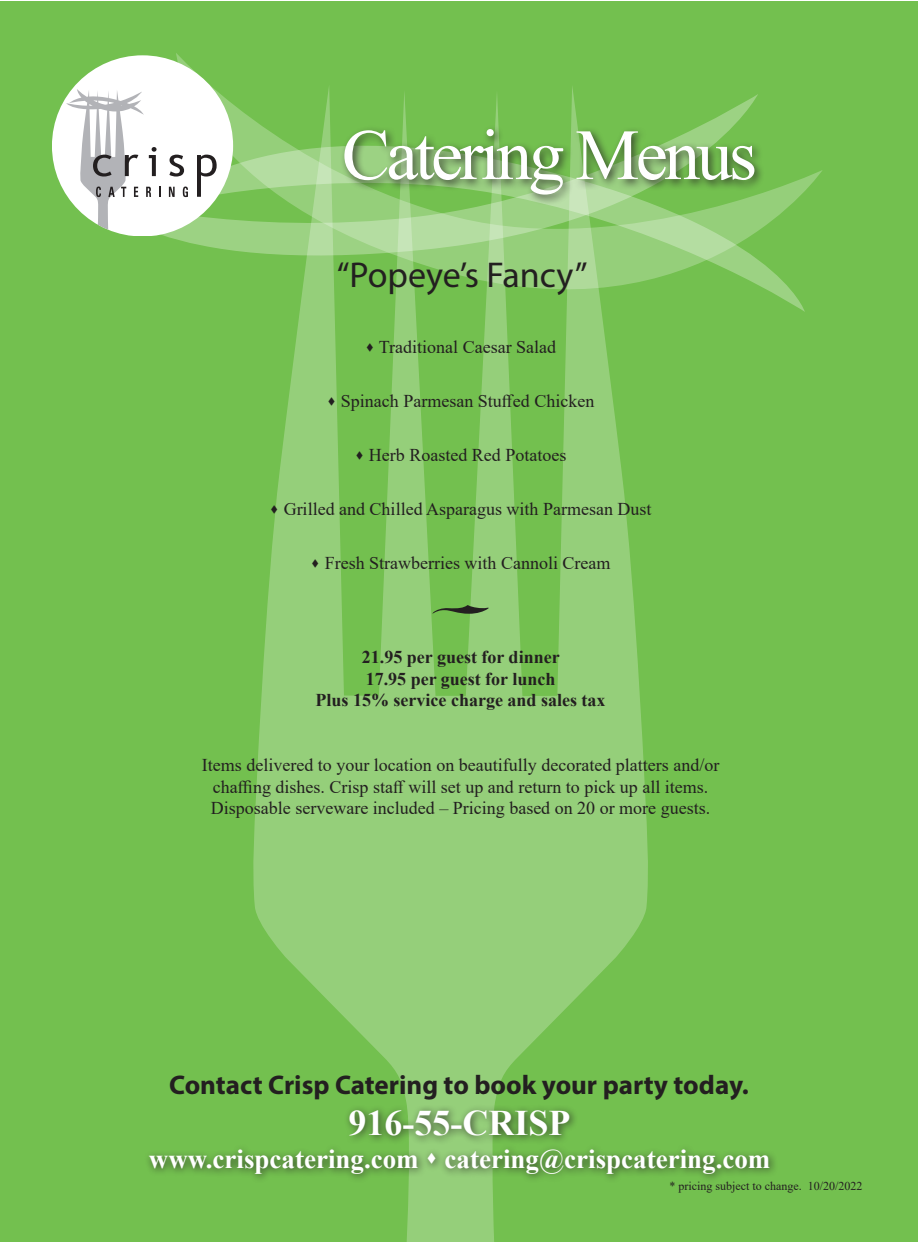
<style>
.page{position:relative;width:918px;height:1242px;background:#fff}
.page>*{position:absolute;margin:0;border:0;box-sizing:border-box;transform-origin:0 0}
.t1{font:72px "Times New Roman";letter-spacing:-.05em;color:#fff}
.t2{font:36px "Myriad Pro";color:#231f20}
.t3{font:700 36px "Times New Roman";color:#fff}
.t4{font:700 27px "Times New Roman";color:#fff}
.t5{font:700 27px "Myriad Pro";color:#231f20}
.t6{font:18px "Times New Roman";color:#231f20}
.t7{font:700 18px "Times New Roman";color:#231f20}
.t8{font:12px "Times New Roman";color:#231f20}
</style>
<div class="page">
<div style="left:0;top:1px;width:918px;height:1241px;background:#73c04f"></div>
<svg style="left:127px;top:94px;width:631px;height:142px"></svg>
<svg style="left:157px;top:146px;width:648px;height:166px"></svg>
<svg style="left:253px;top:86px;width:395px;height:1156px;fill:#95cf7a"></svg>
<div style="left:340px;top:124px;width:425px;height:81px;background:#231f20;opacity:.75"></div>
<svg style="left:52px;top:55px;width:181px;height:180px"></svg>
<div style="left:143px;top:1104px;width:635px;height:80px;background:#231f20;opacity:.75"></div>
<svg style="left:432px;top:605px;width:57px;height:9px"></svg>
<h1 class="t1" style="left:342px;top:104px;width:417px">Catering Menus</h1>
<p class="t2" style="left:337px;top:253px;width:252px">“Popeye’s Fancy”</p>
<p class="t6" style="left:365px;top:335px;width:193px">▲ Traditional Caesar Salad</p>
<p class="t6" style="left:327px;top:389px;width:269px">▲ Spinach Parmesan Stuffed Chicken</p>
<p class="t6" style="left:355px;top:443px;width:213px">▲ Herb Roasted Red Potatoes</p>
<p class="t6" style="left:270px;top:497px;width:384px">▲ Grilled and Chilled Asparagus with Parmesan Dust</p>
<p class="t6" style="left:311px;top:551px;width:302px">▲ Fresh Strawberries with Cannoli Cream</p>
<p class="t7" style="left:362px;top:644px;width:199px">21.95 per guest for dinner</p>
<p class="t7" style="left:366px;top:666px;width:191px">17.95 per guest for lunch</p>
<p class="t7" style="left:316px;top:687px;width:291px">Plus 15% service charge and sales tax</p>
<p class="t6" style="left:202px;top:752px;width:519px">Items delivered to your location on beautifully decorated platters and/or</p>
<p class="t6" style="left:213px;top:774px;width:497px">chaffing dishes. Crisp staff will set up and return to pick up all items.</p>
<p class="t6" style="left:211px;top:796px;width:501px">Disposable serveware included – Pricing based on 20 or more guests.</p>
<h3 class="t5" style="left:169px;top:1067px;width:581px">Contact Crisp Catering to book your party today.</h3>
<h2 class="t3" style="left:349px;top:1097px;width:223px">916-55-CRISP</h2>
<h3 class="t4" style="left:149px;top:1139px;width:623px">www.crispcatering.com ▲ catering@crispcatering.com</h3>
<p class="t8" style="left:669px;top:1178px;width:194px">* pricing subject to change. 10/20/2022</p>
</div>
